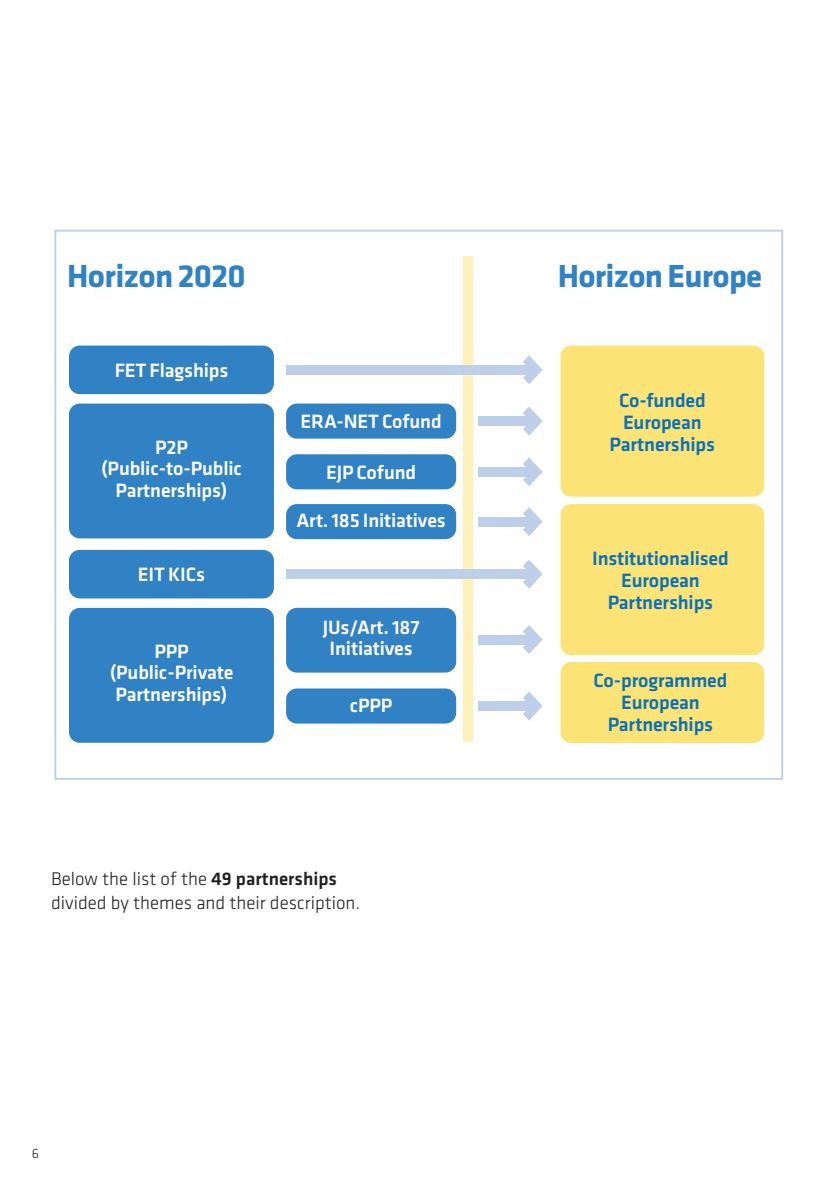
<style>
.page{position:relative;width:840px;height:1191px;background:#fff}
.page>*{position:absolute;margin:0;border:0;box-sizing:border-box;transform-origin:0 0}
.Stile_di_paragrafo_1{font:700 33.2px "Klavika";letter-spacing:-.02em;color:#3182c4}
.Stile_di_paragrafo_1-2{font:500 20px "Klavika";letter-spacing:-.01em;color:#fff}
.Stile_di_paragrafo_1-3{font:500 20px/22px "Klavika";letter-spacing:-.01em;color:#0970b9;text-align:center}
.t1{font:300 19px "Klavika";color:#231f20}
.t2{font:300 14px "Klavika";color:#231f20}
.s1{font-weight:500}
</style>
<div class="page">
<div style="left:286px;top:403px;width:170px;height:35px;background:#3182c4;border-radius:11px"></div>
<div style="left:286px;top:608px;width:170px;height:64px;background:#3182c4;border-radius:11px"></div>
<div style="left:69px;top:345px;width:205px;height:49px;background:#3182c4;border-radius:11px"></div>
<div style="left:69px;top:403px;width:205px;height:135px;background:#3182c4;border-radius:11px"></div>
<div style="left:69px;top:550px;width:205px;height:48px;background:#3182c4;border-radius:11px"></div>
<div style="left:69px;top:608px;width:205px;height:135px;background:#3182c4;border-radius:11px"></div>
<div style="left:286px;top:454px;width:170px;height:35px;background:#3182c4;border-radius:11px"></div>
<div style="left:286px;top:504px;width:170px;height:35px;background:#3182c4;border-radius:11px"></div>
<div style="left:286px;top:688px;width:170px;height:35px;background:#3182c4;border-radius:11px"></div>
<div style="left:560px;top:662px;width:203px;height:81px;background:#fce376;border-radius:11px"></div>
<div style="left:560px;top:345px;width:203px;height:151px;background:#fce376;border-radius:11px"></div>
<div style="left:560px;top:504px;width:203px;height:151px;background:#fce376;border-radius:11px"></div>
<div style="left:463px;top:257px;width:10px;height:485px;background:#fef0b9"></div>
<div style="left:286px;top:365px;width:240px;height:9px;background:#bdcfe9"></div>
<svg style="left:499px;top:355px;width:43px;height:29px"></svg>
<div style="left:478px;top:416px;width:48px;height:10px;background:#bdcfe9"></div>
<svg style="left:523px;top:407px;width:19px;height:28px"></svg>
<div style="left:478px;top:467px;width:48px;height:9px;background:#bdcfe9"></div>
<svg style="left:499px;top:457px;width:43px;height:29px"></svg>
<div style="left:478px;top:517px;width:48px;height:9px;background:#bdcfe9"></div>
<svg style="left:499px;top:507px;width:43px;height:29px"></svg>
<div style="left:478px;top:635px;width:48px;height:9px;background:#bdcfe9"></div>
<svg style="left:499px;top:625px;width:43px;height:29px"></svg>
<div style="left:478px;top:701px;width:48px;height:10px;background:#bdcfe9"></div>
<svg style="left:523px;top:692px;width:19px;height:28px"></svg>
<div style="left:286px;top:569px;width:240px;height:10px;background:#bdcfe9"></div>
<svg style="left:523px;top:560px;width:19px;height:28px"></svg>
<p class="Stile_di_paragrafo_1" style="left:67px;top:258px;width:180px">Horizon 2020</p>
<p class="Stile_di_paragrafo_1-2" style="left:115px;top:359px;width:115px">FET Flagships</p>
<p class="Stile_di_paragrafo_1-2" style="left:155px;top:436px;width:34px">P2P</p>
<p class="Stile_di_paragrafo_1-2" style="left:101px;top:457px;width:142px">(Public-to-Public</p>
<p class="Stile_di_paragrafo_1-2" style="left:115px;top:479px;width:113px">Partnerships)</p>
<p class="Stile_di_paragrafo_1-2" style="left:138px;top:563px;width:69px">EIT KICs</p>
<p class="Stile_di_paragrafo_1-2" style="left:154px;top:640px;width:36px">PPP</p>
<p class="Stile_di_paragrafo_1-2" style="left:110px;top:661px;width:125px">(Public-Private</p>
<p class="Stile_di_paragrafo_1-2" style="left:115px;top:683px;width:113px">Partnerships)</p>
<p class="Stile_di_paragrafo_1-2" style="left:300px;top:410px;width:142px">ERA-NET Cofund</p>
<p class="Stile_di_paragrafo_1-2" style="left:326px;top:461px;width:91px">EJP Cofund</p>
<p class="Stile_di_paragrafo_1-2" style="left:296px;top:509px;width:151px">Art. 185 Initiatives</p>
<p class="Stile_di_paragrafo_1-2" style="left:322px;top:616px;width:98px">JUs/Art. 187</p>
<p class="Stile_di_paragrafo_1-2" style="left:329px;top:637px;width:84px">Initiatives</p>
<p class="Stile_di_paragrafo_1-2" style="left:350px;top:694px;width:44px">cPPP</p>
<p class="t1" style="left:51px;top:868px;width:287px">Below the list of the <span class="s1">49 partnerships</span></p>
<p class="t1" style="left:51px;top:892px;width:310px">divided by themes and their description.</p>
<p class="t2" style="left:32px;top:1145px;width:9px">6</p>
<p class="Stile_di_paragrafo_1" style="left:557px;top:258px;width:206px">Horizon Europe</p>
<p class="Stile_di_paragrafo_1-3" style="left:618px;top:389px;width:88px">Co-funded</p>
<p class="Stile_di_paragrafo_1-3" style="left:622px;top:411px;width:80px">European</p>
<p class="Stile_di_paragrafo_1-3" style="left:609px;top:433px;width:107px">Partnerships</p>
<p class="Stile_di_paragrafo_1-3" style="left:591px;top:548px;width:138px">Institutionalised<br>European<br>Partnerships</p>
<p class="Stile_di_paragrafo_1-3" style="left:593px;top:669px;width:135px">Co-programmed<br>European<br>Partnerships</p>
</div>
